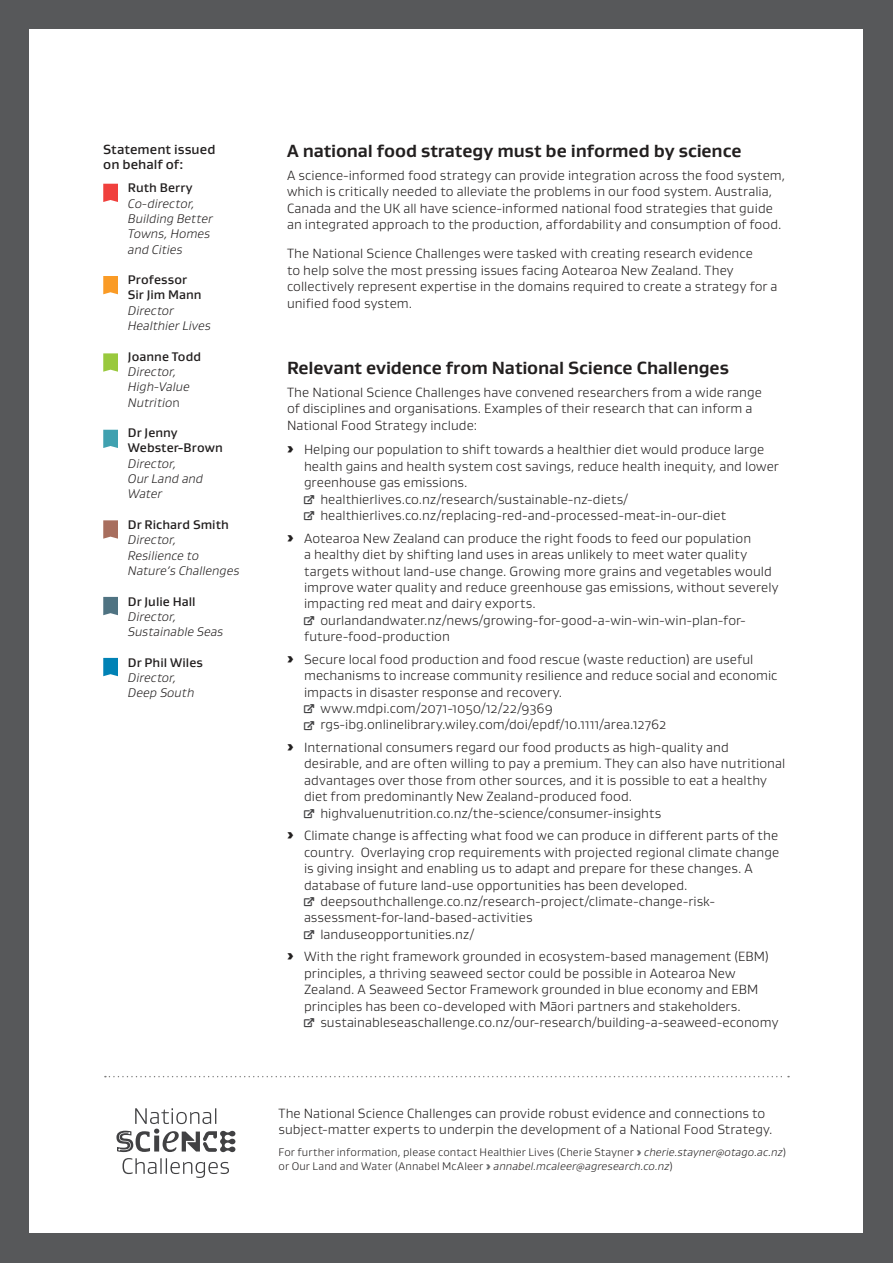
<style>
.page{position:relative;width:893px;height:1263px;background:#57585a}
.page>*{position:absolute;margin:0;border:0;box-sizing:border-box;transform-origin:0 0}
.t1{font:700 18px "Gustan";letter-spacing:-.01em;color:#221f1f}
.t2{font:300 13.65px/16.4px "Gustan";letter-spacing:.005em;color:#221f1f}
.t3{font:500 13.5px/15px "Gustan";letter-spacing:.005em;color:#221f1f}
.t4{font:italic 300 12.75px/15.3px "Gustan";letter-spacing:.005em;color:#221f1f}
.t5{font:500 12.75px/15.3px "Gustan";letter-spacing:.005em;color:#221f1f}
.t6{font:300 11.25px/13.5px "Gustan";letter-spacing:.015em;color:#221f1f}
.s1{font-style:normal}
.s2{font-weight:900;color:#6c6e70}
.s3{font-style:italic}
</style>
<div class="page">
<div style="left:30px;top:30px;width:833px;height:1203px;background:#fff"></div>
<svg style="left:105px;top:1076px;width:684px;height:1px"></svg>
<svg style="left:116px;top:1108px;width:119px;height:70px"></svg>
<svg style="left:103px;top:184px;width:15px;height:18px"></svg>
<svg style="left:103px;top:276px;width:15px;height:18px"></svg>
<svg style="left:103px;top:353px;width:15px;height:19px"></svg>
<svg style="left:103px;top:430px;width:15px;height:18px"></svg>
<svg style="left:103px;top:520px;width:15px;height:19px"></svg>
<svg style="left:103px;top:658px;width:15px;height:18px"></svg>
<svg style="left:103px;top:597px;width:15px;height:18px"></svg>
<p class="t3" style="left:103px;top:143px;width:114px">Statement issued on behalf of:</p>
<p class="t5" style="left:128px;top:181px;width:66px">Ruth Berry</p>
<p class="t4" style="left:128px;top:196px;width:86px">Co-director,<br>Building Better<br>Towns, Homes and Cities</p>
<p class="t5" style="left:128px;top:273px;width:75px">Professor<br>Sir Jim Mann</p>
<p class="t4" style="left:128px;top:303px;width:84px">Director<br>Healthier Lives</p>
<p class="t5" style="left:128px;top:349px;width:75px">Joanne Todd</p>
<p class="t4" style="left:128px;top:364px;width:63px">Director,<br>High-Value<br>Nutritio<span class="s1">n</span></p>
<p class="t5" style="left:128px;top:426px;width:96px">Dr Jenny<br>Webster-Brown</p>
<p class="t4" style="left:128px;top:456px;width:77px">Director,<br>Our Land and<br>Water</p>
<p class="t5" style="left:128px;top:517px;width:102px">Dr Richard Smith</p>
<p class="t4" style="left:128px;top:533px;width:113px">Director,<br>Resilience to<br>Nature’s Challenges</p>
<p class="t5" style="left:128px;top:594px;width:69px">Dr Julie Hall</p>
<p class="t4" style="left:128px;top:609px;width:97px">Director,<br>Sustainable Seas</p>
<p class="t5" style="left:128px;top:655px;width:76px">Dr Phil Wiles</p>
<p class="t4" style="left:128px;top:670px;width:68px">Director,<br>Deep South</p>
<h1 class="t1" style="left:287px;top:143px;width:456px">A national food strategy must be informed by science</h1>
<p class="t2" style="left:287px;top:168px;width:500px">A science-informed food strategy can provide integration across the food system, which is critically needed to alleviate the problems in our food system. Australia, Canada and the UK all have science-informed national food strategies that guide an integrated approach to the production, affordability and consumption of food.</p>
<p class="t2" style="left:287px;top:246px;width:492px">The National Science Challenges were tasked with creating research evidence<br>to help solve the most pressing issues facing Aotearoa New Zealand. They collectively represent expertise in the domains required to create a strategy for a unified food system.</p>
<h1 class="t1" style="left:287px;top:360px;width:443px">Relevant evidence from National Science Challenges</h1>
<p class="t2" style="left:287px;top:384px;width:476px">The National Science Challenges have convened researchers from a wide range of disciplines and organisations. Examples of their research that can inform a<br>National Food Strategy include:</p>
<p class="t2" style="left:304px;top:442px;width:462px">Helping our population to shift towards a healthier diet would produce large</p>
<p class="t2" style="left:304px;top:458px;width:476px">health gains and health system cost savings, reduce health inequity, and lower</p>
<p class="t2" style="left:304px;top:475px;width:165px">greenhouse gas emissions.</p>
<p class="t2" style="left:320px;top:491px;width:309px">healthierlives.co.nz/research/sustainable-nz-diets/</p>
<p class="t2" style="left:320px;top:508px;width:407px">healthierlives.co.nz/replacing-red-and-processed-meat-in-our-diet</p>
<p class="t2" style="left:304px;top:530px;width:449px">Aotearoa New Zealand can produce the right foods to feed our population</p>
<p class="t2" style="left:304px;top:547px;width:445px">a healthy diet by shifting land uses in areas unlikely to meet water quality</p>
<p class="t2" style="left:304px;top:563px;width:469px">targets without land-use change. Growing more grains and vegetables would</p>
<p class="t2" style="left:304px;top:580px;width:476px">improve water quality and reduce greenhouse gas emissions, without severely</p>
<p class="t2" style="left:304px;top:596px;width:233px">impacting red meat and dairy exports.</p>
<p class="t2" style="left:320px;top:612px;width:427px">ourlandandwater.nz/news/growing-for-good-a-win-win-win-plan-for-</p>
<p class="t2" style="left:304px;top:629px;width:147px">future-food-production</p>
<p class="t2" style="left:304px;top:651px;width:451px">Secure local food production and food rescue (waste reduction) are useful</p>
<p class="t2" style="left:304px;top:668px;width:475px">mechanisms to increase community resilience and reduce social and economic</p>
<p class="t2" style="left:304px;top:684px;width:260px">impacts in disaster response and recovery.</p>
<p class="t2" style="left:320px;top:701px;width:234px">www.mdpi.com/2071-1050/12/22/9369</p>
<p class="t2" style="left:320px;top:717px;width:347px">rgs-ibg.onlinelibrary.wiley.com/doi/epdf/10.1111/area.12762</p>
<p class="t2" style="left:304px;top:740px;width:426px">International consumers regard our food products as high-quality and</p>
<p class="t2" style="left:304px;top:756px;width:483px">desirable, and are often willing to pay a premium. They can also have nutritional</p>
<p class="t2" style="left:304px;top:772px;width:464px">advantages over those from other sources, and it is possible to eat a healthy</p>
<p class="t2" style="left:304px;top:789px;width:330px">diet from predominantly New Zealand-produced food.</p>
<p class="t2" style="left:320px;top:805px;width:342px">highvaluenutrition.co.nz/the-science/consumer-insights</p>
<p class="t2" style="left:304px;top:828px;width:476px">Climate change is affecting what food we can produce in different parts of the</p>
<p class="t2" style="left:304px;top:844px;width:477px">country. Overlaying crop requirements with projected regional climate change</p>
<p class="t2" style="left:304px;top:861px;width:450px">is giving insight and enabling us to adapt and prepare for these changes. A</p>
<p class="t2" style="left:304px;top:877px;width:385px">database of future land-use opportunities has been developed.</p>
<p class="t2" style="left:320px;top:894px;width:396px">deepsouthchallenge.co.nz/research-project/climate-change-risk-</p>
<p class="t2" style="left:304px;top:910px;width:230px">assessment-for-land-based-activities</p>
<p class="t2" style="left:320px;top:926px;width:155px">landuseopportunities.nz/</p>
<p class="t2" style="left:304px;top:949px;width:466px">With the right framework grounded in ecosystem-based management (EBM) principles, a thriving seaweed sector could be possible in Aotearoa New Zealand. A Seaweed Sector Framework grounded in blue economy and EBM principles has been co-developed with Māori partners and stakeholders.</p>
<p class="t2" style="left:320px;top:1015px;width:459px">sustainableseaschallenge.co.nz/our-research/building-a-seaweed-economy</p>
<p class="t2" style="left:279px;top:1106px;width:496px">The National Science Challenges can provide robust evidence and connections to subject-matter experts to underpin the development of a National Food Strategy.</p>
<p class="t6" style="left:279px;top:1146px;width:509px">For further information, please contact Healthier Lives (Cherie Stayner <span class="s2">›</span> <span class="s3">cherie.stayner@otago.ac.nz</span>) or Our Land and Water (Annabel McAleer <span class="s2">›</span> <span class="s3">annabel.mcaleer@agresearch.co.nz</span>)</p>
</div>
